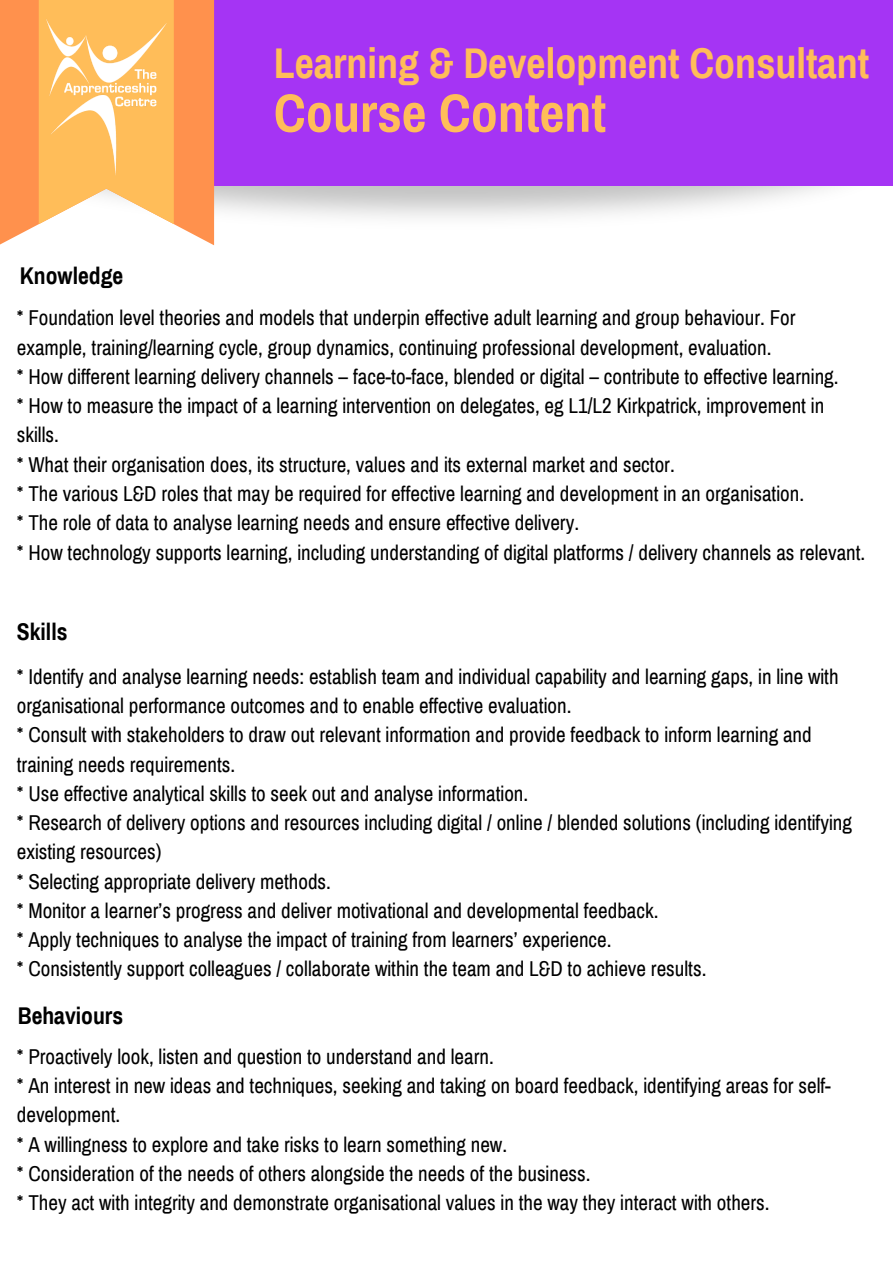
<style>
.page{position:relative;width:893px;height:1263px;background:#fff}
.page>*{position:absolute;margin:0;border:0;box-sizing:border-box;transform-origin:0 0}
.t1{font:700 54px "Archivo Narrow";color:#ffbd59}
.t2{font:700 42px "Archivo Narrow";color:#ffbd59}
.t3{font:700 23.62px "Archivo Narrow";color:#000}
.t4{font:21px/29.2px "Archivo Narrow";color:#000}
</style>
<div class="page">
<div style="left:0;top:0;width:893px;height:186px;background:#a534f4"></div>
<svg style="left:0;top:197px;width:214px;height:48px"></svg>
<svg style="left:39px;top:197px;width:135px;height:27px"></svg>
<img style="left:0;top:0;width:247px;height:197px">
<h2 class="t2" style="left:274px;top:41px;width:597px">Learning &amp; Development Consultant</h2>
<h1 class="t1" style="left:274px;top:84px;width:334px">Course Content</h1>
<p class="t3" style="left:20px;top:263px;width:105px">Knowledge</p>
<p class="t4" style="left:17px;top:304px;width:850px">* Foundation level theories and models that underpin effective adult learning and group behaviour. For example, training/learning cycle, group dynamics, continuing professional development, evaluation.<br>* How different learning delivery channels – face-to-face, blended or digital – contribute to effective learning.<br>* How to measure the impact of a learning intervention on delegates, eg L1/L2 Kirkpatrick, improvement in skills.<br>* What their organisation does, its structure, values and its external market and sector.<br>* The various L&amp;D roles that may be required for effective learning and development in an organisation.<br>* The role of data to analyse learning needs and ensure effective delivery.<br>* How technology supports learning, including understanding of digital platforms / delivery channels as relevant.</p>
<p class="t3" style="left:17px;top:619px;width:52px">Skills</p>
<p class="t4" style="left:17px;top:662px;width:836px">* Identify and analyse learning needs: establish team and individual capability and learning gaps, in line with organisational performance outcomes and to enable effective evaluation.<br>* Consult with stakeholders to draw out relevant information and provide feedback to inform learning and training needs requirements.<br>* Use effective analytical skills to seek out and analyse information.<br>* Research of delivery options and resources including digital / online / blended solutions (including identifying existing resources)<br>* Selecting appropriate delivery methods.<br>* Monitor a learner’s progress and deliver motivational and developmental feedback.<br>* Apply techniques to analyse the impact of training from learners’ experience.<br>* Consistently support colleagues / collaborate within the team and L&amp;D to achieve results.</p>
<p class="t3" style="left:18px;top:1004px;width:107px">Behaviours</p>
<p class="t4" style="left:17px;top:1042px;width:815px">* Proactively look, listen and question to understand and learn.<br>* An interest in new ideas and techniques, seeking and taking on board feedback, identifying areas for self&shy;development.<br>* A willingness to explore and take risks to learn something new.<br>* Consideration of the needs of others alongside the needs of the business.<br>* They act with integrity and demonstrate organisational values in the way they interact with others.</p>
</div>
